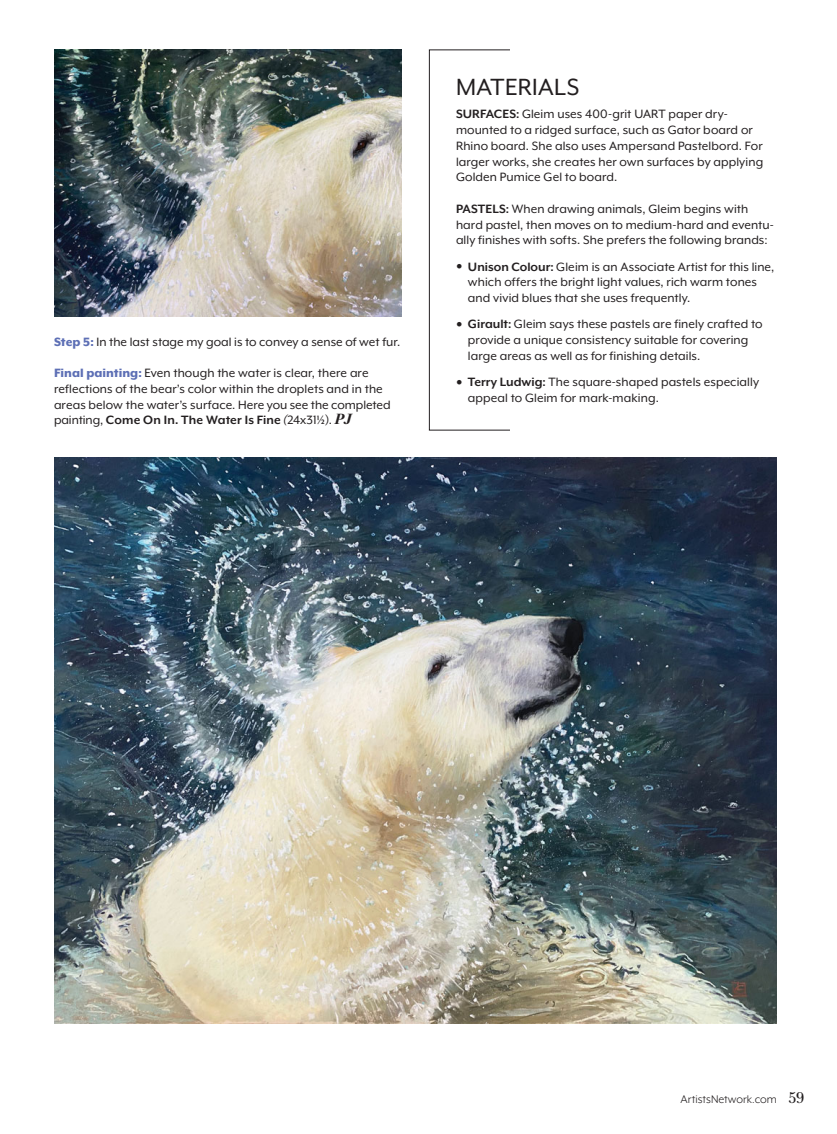
<style>
.page{position:relative;width:837px;height:1134px;background:#fff}
.page>*{position:absolute;margin:0;border:0;box-sizing:border-box;transform-origin:0 0}
.t1{font:27px "Mr Eaves XL Mod OT";letter-spacing:.02em;color:#231f20}
.t2{font:13.8px/15.8px "Mr Eaves XL Mod OT";letter-spacing:.005em;color:#231f20}
.t3{font:12.75px "Mr Eaves XL Mod OT";color:#231f20}
.s1{font-weight:800;color:#5d6fb5}
.s2{font-weight:700}
.s3{font-style:italic}
.s4{font-family:"Essonnes Text";font-weight:700;font-style:italic;font-size:14.25px}
.s5{font-weight:900;font-size:18px}
.s6{font-family:"Essonnes Text";font-size:15px}
</style>
<div class="page">
<img style="left:54px;top:50px;width:348px;height:266px">
<img style="left:54px;top:458px;width:723px;height:566px">
<div style="left:429px;top:50px;width:81px;height:380px;border:1px solid #231f20"></div>
<p class="t2" style="left:54px;top:334px;width:348px"><span class="s1">Step 5:</span> In the last stage my goal is to convey a sense of wet fur.</p>
<p class="t2" style="left:54px;top:365px;width:338px"><span class="s1">Final painting:</span> Even though the water is clear, there are reflections of the bear’s color within the droplets and in the areas below the water’s surface. Here you see the completed painting, <span class="s2">Come On In. The Water Is Fine</span> <span class="s3">(</span>24x31½). <span class="s4">PJ</span></p>
<h1 class="t1" style="left:456px;top:73px;width:125px">MATERIALS</h1>
<p class="t2" style="left:456px;top:106px;width:309px"><span class="s2">SURFACES:</span> Gleim uses 400-grit UART paper dry&shy;mounted to a ridged surface, such as Gator board or Rhino board. She also uses Ampersand Pastelbord. For larger works, she creates her own surfaces by applying Golden Pumice Gel to board.</p>
<p class="t2" style="left:456px;top:201px;width:319px"><span class="s2">PASTELS:</span> When drawing animals, Gleim begins with hard pastel, then moves on to medium-hard and eventu&shy;ally finishes with softs. She prefers the following brands:</p>
<p class="t2" style="left:468px;top:259px;width:308px;text-indent:-12px"><span class="s5">•</span> <span class="s2">Unison Colour:</span> Gleim is an Associate Artist for this line, which offers the bright light values, rich warm tones and vivid blues that she uses frequently.</p>
<p class="t2" style="left:468px;top:316px;width:296px;text-indent:-12px"><span class="s5">•</span> <span class="s2">Girault:</span> Gleim says these pastels are finely crafted to provide a unique consistency suitable for covering large areas as well as for finishing details.</p>
<p class="t2" style="left:468px;top:374px;width:293px;text-indent:-12px"><span class="s5">•</span> <span class="s2">Terry Ludwig:</span> The square-shaped pastels especially appeal to Gleim for mark-making.</p>
<p class="t3" style="left:681px;top:1092px;width:126px">ArtistsNetwork.com <span class="s6">59</span></p>
</div>
